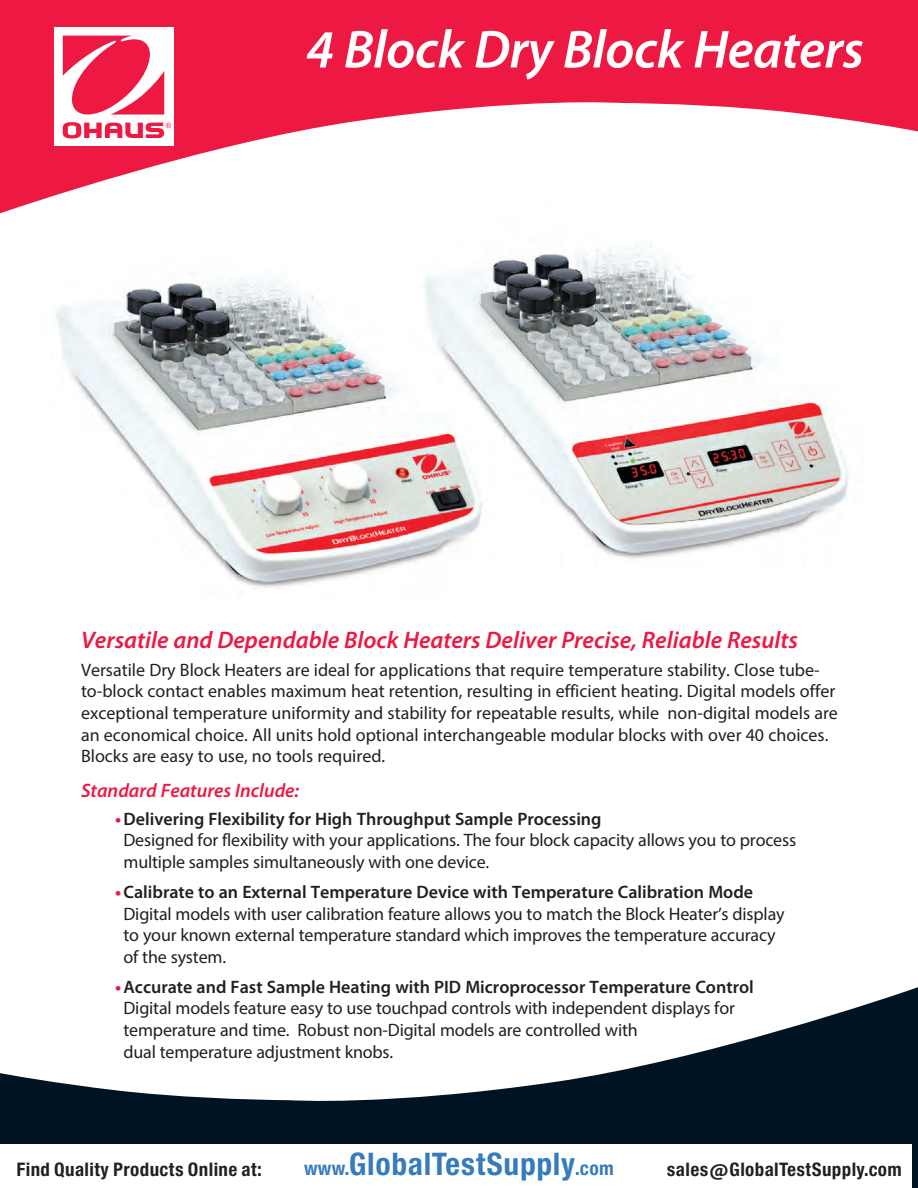
<style>
.page{position:relative;width:918px;height:1188px;background:#fff}
.page>*{position:absolute;margin:0;border:0;box-sizing:border-box;transform-origin:0 0}
.Cover_Product_Name{font:italic 600 54px "Myriad Pro";letter-spacing:-.01em;color:#fff}
.t1{font:29.7px "Europa Gro Nr 2 SBOP Bol Con";letter-spacing:.02em;color:#367bbc}
.Cover_Headline_Text{font:italic 600 24px "Myriad Pro";color:#ed1943}
.Cover_Standard_Featu{font:italic 600 19.5px "Myriad Pro";color:#ed1943}
.Cover_Copy_Text{font:18px/21.6px "Myriad Pro";letter-spacing:-.01em;color:#231f20}
.t2{font:17.85px "Europa Gro Nr 2 SBOP Bol Con";letter-spacing:.02em;color:#231f20}
.s1{font-weight:700;color:#ed1943}
.s2{font-weight:600}
.s3{font-size:18.3px}
</style>
<div class="page">
<svg style="left:0;top:0;width:918px;height:214px;fill:#ed1943"></svg>
<div style="left:54px;top:27px;width:120px;height:119px;background:#fff"></div>
<svg style="left:63px;top:36px;width:108px;height:102px"></svg>
<svg style="left:0;top:987px;width:918px;height:201px"></svg>
<img style="left:413px;top:201px;width:452px;height:358px">
<img style="left:56px;top:230px;width:438px;height:358px">
<div style="left:0;top:1145px;width:911px;height:43px;background:#fff"></div>
<p class="Cover_Product_Name" style="left:306px;top:15px;width:559px">4 Block Dry Block Heaters</p>
<p class="Cover_Headline_Text" style="left:81px;top:624px;width:719px">Versatile and Dependable Block Heaters Deliver Precise, Reliable Results</p>
<p class="Cover_Copy_Text" style="left:81px;top:659px;width:758px">Versatile Dry Block Heaters are ideal for applications that require temperature stability. Close tube&shy;to-block contact enables maximum heat retention, resulting in efficient heating. Digital models offer exceptional temperature uniformity and stability for repeatable results, while non-digital models are an economical choice. All units hold optional interchangeable modular blocks with over 40 choices.<br>Blocks are easy to use, no tools required.</p>
<p class="Cover_Standard_Featu" style="left:81px;top:778px;width:220px">Standard Features Include:</p>
<p class="Cover_Copy_Text" style="left:124px;top:808px;width:674px;text-indent:-9px"><span class="s1">•</span><span class="s2">Delivering Flexibility for High Throughput Sample Processing<br></span>Designed for flexibility with your applications. The four block capacity allows you to process multiple samples simultaneously with one device.</p>
<p class="Cover_Copy_Text" style="left:124px;top:881px;width:663px;text-indent:-9px"><span class="s1">•</span><span class="s2">Calibrate to an External Temperature Device with Temperature Calibration Mode </span>Digital models with user calibration feature allows you to match the Block Heater’s display to your known external temperature standard which improves the temperature accuracy of the system.</p>
<p class="Cover_Copy_Text" style="left:124px;top:976px;width:632px;text-indent:-9px"><span class="s1">•</span><span class="s2">Accurate and Fast Sample Heating with PID Microprocessor Temperature Control </span>Digital models feature easy to use touchpad controls with independent displays for temperature and time. Robust non-Digital models are controlled with<br>dual temperature adjustment knobs.</p>
<p class="t2" style="left:16px;top:1159px;width:247px">Find Quality Products Online at:</p>
<h2 class="t1" style="left:304px;top:1147px;width:311px"><span class="s3">www.</span>GlobalTestSupply<span class="s3">.com</span></h2>
<p class="t2" style="left:667px;top:1159px;width:236px">sales@GlobalTestSupply.com</p>
</div>
